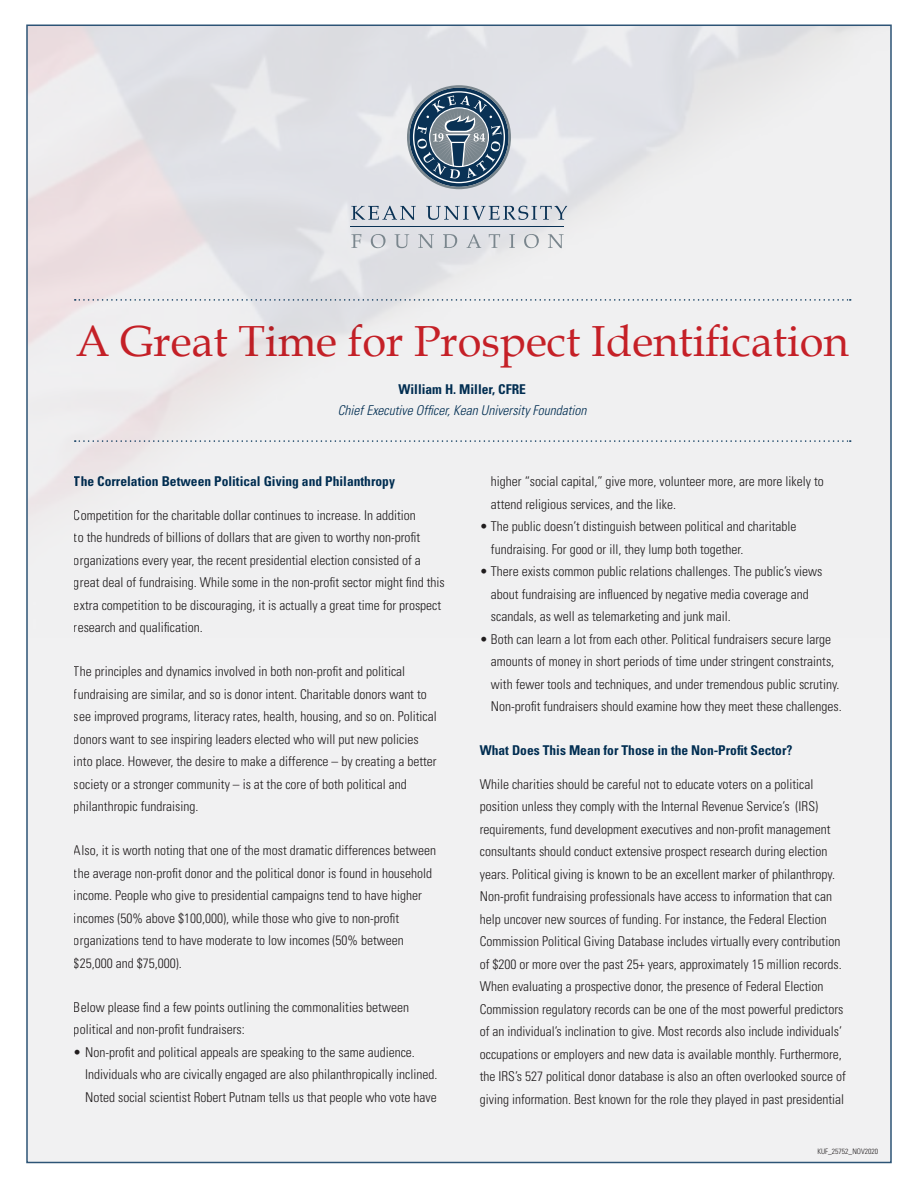
<style>
.page{position:relative;width:918px;height:1188px;background:#fff}
.page>*{position:absolute;margin:0;border:0;box-sizing:border-box;transform-origin:0 0}
.t1{font:43.5px "Book Antiqua";color:#d2232a}
.t2{font:300 condensed 13.5px/22.5px "Univers";color:#231f20}
.t3{font:700 condensed 13.5px "Univers";color:#003056}
.t4{font:italic 300 condensed 13.5px "Univers";color:#003056}
.t5{font:300 condensed 7.5px "Univers";color:#231f20}
</style>
<div class="page">
<div style="left:27px;top:25px;width:864px;height:1137px;background:#f1f1f2"></div>
<img style="left:29px;top:28px;width:828px;height:483px">
<svg style="left:75px;top:299px;width:776px;height:2px"></svg>
<svg style="left:75px;top:440px;width:776px;height:2px"></svg>
<svg style="left:351px;top:206px;width:65px;height:14px"></svg>
<svg style="left:426px;top:206px;width:141px;height:14px"></svg>
<hr style="left:351px;top:226px;width:213px;height:1px;background:#0a3255">
<svg style="left:351px;top:234px;width:11px;height:14px"></svg>
<svg style="left:371px;top:234px;width:15px;height:14px"></svg>
<svg style="left:395px;top:234px;width:14px;height:14px"></svg>
<svg style="left:418px;top:234px;width:16px;height:14px"></svg>
<svg style="left:443px;top:234px;width:14px;height:14px"></svg>
<svg style="left:467px;top:234px;width:14px;height:14px"></svg>
<svg style="left:489px;top:234px;width:11px;height:14px"></svg>
<svg style="left:509px;top:234px;width:6px;height:14px"></svg>
<svg style="left:524px;top:234px;width:15px;height:14px"></svg>
<svg style="left:548px;top:234px;width:16px;height:14px"></svg>
<svg style="left:407px;top:85px;width:104px;height:104px"></svg>
<h1 class="t1" style="left:76px;top:311px;width:774px">A Great Time for Prospect Identification</h1>
<p class="t3" style="left:399px;top:381px;width:129px">William H. Miller, CFRE</p>
<p class="t4" style="left:338px;top:402px;width:250px">Chief Executive Officer, Kean University Foundation</p>
<p class="t3" style="left:74px;top:473px;width:323px">The Correlation Between Political Giving and Philanthropy</p>
<p class="t2" style="left:74px;top:503px;width:372px">Competition for the charitable dollar continues to increase. In addition<br>to the hundreds of billions of dollars that are given to worthy non-profit organizations every year, the recent presidential election consisted of a great deal of fundraising. While some in the non-profit sector might find this extra competition to be discouraging, it is actually a great time for prospect research and qualification.</p>
<p class="t2" style="left:74px;top:660px;width:364px">The principles and dynamics involved in both non-profit and political fundraising are similar, and so is donor intent. Charitable donors want to see improved programs, literacy rates, health, housing, and so on. Political donors want to see inspiring leaders elected who will put new policies into place. However, the desire to make a difference – by creating a better society or a stronger community – is at the core of both political and philanthropic fundraising.</p>
<p class="t2" style="left:74px;top:839px;width:364px">Also, it is worth noting that one of the most dramatic differences between the average non-profit donor and the political donor is found in household income. People who give to presidential campaigns tend to have higher incomes (50% above $100,000), while those who give to non-profit organizations tend to have moderate to low incomes (50% between $25,000 and $75,000).</p>
<p class="t2" style="left:74px;top:996px;width:337px">Below please find a few points outlining the commonalities between political and non-profit fundraisers:</p>
<p class="t2" style="left:85px;top:1041px;width:354px;text-indent:-11px">• Non-profit and political appeals are speaking to the same audience.<br>Individuals who are civically engaged are also philanthropically inclined.<br>Noted social scientist Robert Putnam tells us that people who vote have</p>
<p class="t2" style="left:491px;top:470px;width:334px">higher “social capital,” give more, volunteer more, are more likely to attend religious services, and the like.</p>
<p class="t2" style="left:491px;top:515px;width:307px;text-indent:-11px">• The public doesn’t distinguish between political and charitable fundraising. For good or ill, they lump both together.</p>
<p class="t2" style="left:491px;top:560px;width:333px;text-indent:-11px">• There exists common public relations challenges. The public’s views about fundraising are influenced by negative media coverage and scandals, as well as telemarketing and junk mail.</p>
<p class="t2" style="left:491px;top:628px;width:352px;text-indent:-11px">• Both can learn a lot from each other. Political fundraisers secure large amounts of money in short periods of time under stringent constraints, with fewer tools and techniques, and under tremendous public scrutiny.<br>Non-profit fundraisers should examine how they meet these challenges.</p>
<p class="t3" style="left:480px;top:742px;width:314px">What Does This Mean for Those in the Non-Profit Sector?</p>
<p class="t2" style="left:480px;top:773px;width:368px">While charities should be careful not to educate voters on a political position unless they comply with the Internal Revenue Service’s (IRS) requirements, fund development executives and non-profit management consultants should conduct extensive prospect research during election years. Political giving is known to be an excellent marker of philanthropy.<br>Non-profit fundraising professionals have access to information that can help uncover new sources of funding. For instance, the Federal Election Commission Political Giving Database includes virtually every contribution of $200 or more over the past 25+ years, approximately 15 million records.<br>When evaluating a prospective donor, the presence of Federal Election Commission regulatory records can be one of the most powerful predictors of an individual’s inclination to give. Most records also include individuals’ occupations or employers and new data is available monthly. Furthermore, the IRS’s 527 political donor database is also an often overlooked source of giving information. Best known for the role they played in past presidential</p>
<p class="t5" style="left:817px;top:1147px;width:62px">KUF_25752_NOV2020</p>
</div>
